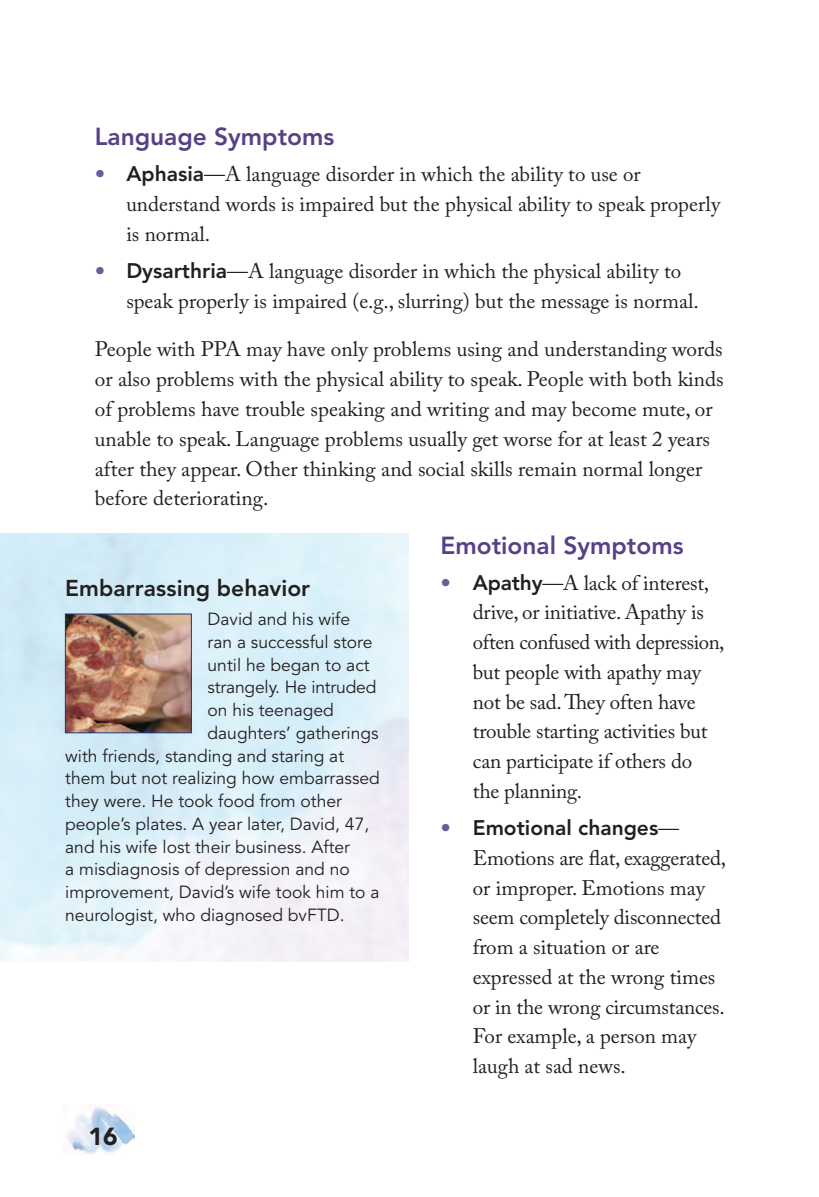
<style>
.page{position:relative;width:819px;height:1197px;background:#fff}
.page>*{position:absolute;margin:0;border:0;box-sizing:border-box;transform-origin:0 0}
.avenir_head_2{font:800 24.5px "Avenir LT Std";color:#564187}
.t1{font:900 24.5px "Avenir LT Std";color:#231f20}
.avenir_text_vingnett{font:800 22.75px "Avenir LT Std";color:#231f20}
.text{font:21px/29.8px "Adobe Caslon Pro";color:#231f20}
.avenir_sidebars{font:17.5px "Avenir LT Std";color:#231f20}
.s1{font-family:"Avenir LT Std";color:#6d5c99}
.s2{font-family:"Avenir LT Std";font-weight:800}
</style>
<div class="page">
<img style="left:67px;top:1107px;width:68px;height:47px">
<img style="left:67px;top:616px;width:123px;height:115px">
<div style="left:65px;top:614px;width:127px;height:119px;border:1px solid #1e358b"></div>
<p class="avenir_head_2" style="left:95px;top:122px;width:241px">Language Symptoms</p>
<p class="text" style="left:126px;top:159px;width:596px;text-indent:-32px"><span class="s1">•</span> <span class="s2">Aphasia</span>—A language disorder in which the ability to use or understand words is impaired but the physical ability to speak properly is normal.</p>
<p class="text" style="left:126px;top:256px;width:574px;text-indent:-32px"><span class="s1">•</span> <span class="s2">Dysarthria</span>—A language disorder in which the physical ability to speak properly is impaired (e.g., slurring) but the message is normal.</p>
<p class="text" style="left:95px;top:334px;width:631px">People with PPA may have only problems using and understanding words or also problems with the physical ability to speak. People with both kinds of problems have trouble speaking and writing and may become mute, or unable to speak. Language problems usually get worse for at least 2 years after they appear. Other thinking and social skills remain normal longer before deteriorating.</p>
<p class="avenir_head_2" style="left:440px;top:531px;width:245px">Emotional Symptoms</p>
<p class="text" style="left:473px;top:567px;width:253px;text-indent:-32px"><span class="s1">•</span> <span class="s2">Apathy</span>—A lack of interest, drive, or initiative. Apathy is often confused with depression, but people with apathy may not be sad. They often have trouble starting activities but can participate if others do<br>the planning.</p>
<p class="text" style="left:473px;top:813px;width:255px;text-indent:-32px"><span class="s1">•</span> <span class="s2">Emotional changes</span>—<br>Emotions are flat, exaggerated, or improper. Emotions may seem completely disconnected from a situation or are expressed at the wrong times or in the wrong circumstances.<br>For example, a person may laugh at sad news.</p>
<p class="avenir_text_vingnett" style="left:65px;top:575px;width:246px">Embarrassing behavior</p>
<p class="avenir_sidebars" style="left:208px;top:609px;width:144px">David and his wife</p>
<p class="avenir_sidebars" style="left:208px;top:632px;width:166px">ran a successful store</p>
<p class="avenir_sidebars" style="left:208px;top:655px;width:164px">until he began to act</p>
<p class="avenir_sidebars" style="left:208px;top:677px;width:171px">strangely. He intruded</p>
<p class="avenir_sidebars" style="left:208px;top:700px;width:128px">on his teenaged</p>
<p class="avenir_sidebars" style="left:208px;top:723px;width:173px">daughters’ gatherings</p>
<p class="avenir_sidebars" style="left:65px;top:746px;width:280px">with friends, standing and staring at</p>
<p class="avenir_sidebars" style="left:65px;top:768px;width:316px">them but not realizing how embarrassed</p>
<p class="avenir_sidebars" style="left:65px;top:791px;width:278px">they were. He took food from other</p>
<p class="avenir_sidebars" style="left:65px;top:814px;width:306px">people’s plates. A year later, David, 47,</p>
<p class="avenir_sidebars" style="left:65px;top:837px;width:286px">and his wife lost their business. After</p>
<p class="avenir_sidebars" style="left:65px;top:859px;width:286px">a misdiagnosis of depression and no</p>
<p class="avenir_sidebars" style="left:65px;top:882px;width:316px">improvement, David’s wife took him to a</p>
<p class="avenir_sidebars" style="left:65px;top:905px;width:278px">neurologist, who diagnosed bvFTD.</p>
<p class="t1" style="left:89px;top:1122px;width:31px">16</p>
</div>
